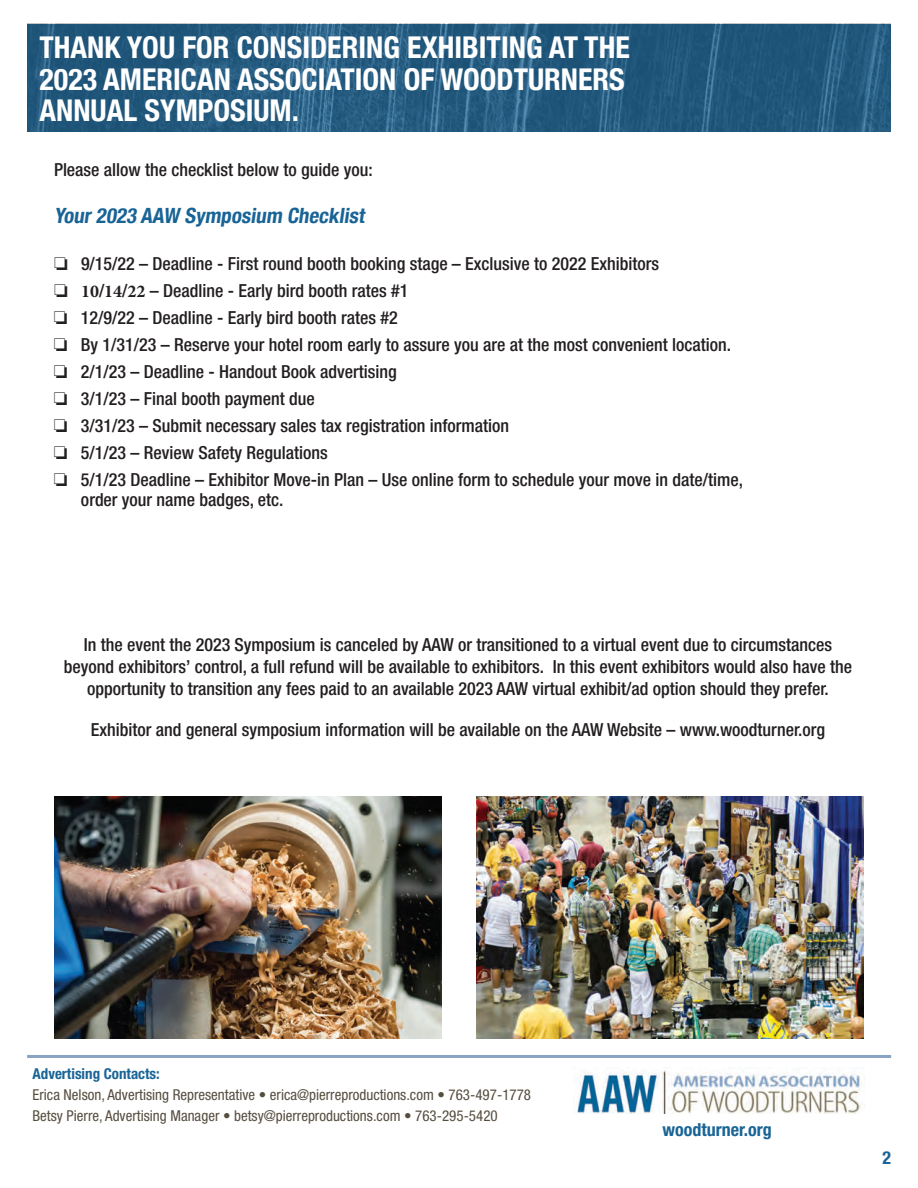
<style>
.page{position:relative;width:918px;height:1188px;background:#fff}
.page>*{position:absolute;margin:0;border:0;box-sizing:border-box;transform-origin:0 0}
.t1{font:700 condensed 30px/31.5px "Helvetica Neue";color:#fff}
.t2{font:700 condensed 21px "Helvetica Neue";color:#196496}
.t3{font:500 condensed 18px/21.6px "Helvetica Neue";color:#231f20}
.t4{font:700 condensed 18px "Helvetica Neue";color:#196496}
.t5{font:700 condensed 18px "Helvetica Neue";color:#196496}
.t6{font:condensed 15px/21px "Helvetica Neue";color:#554d3f}
.t7{font:700 condensed 15px "Helvetica Neue";color:#196496}
.s1{font-family:"Minion Pro";font-weight:700;font-stretch:normal}
</style>
<div class="page">
<img style="left:27px;top:24px;width:864px;height:108px">
<img style="left:54px;top:796px;width:388px;height:243px">
<img style="left:476px;top:796px;width:387px;height:242px">
<img style="left:577px;top:1070px;width:288px;height:43px">
<hr style="left:27px;top:1055px;width:864px;height:3px;background:#89a3c3">
<h1 class="t1" style="left:40px;top:30px;width:592px">THANK YOU FOR CONSIDERING EXHIBITING AT THE<br>2023 AMERICAN ASSOCIATION OF WOODTURNERS<br>ANNUAL SYMPOSIUM.</h1>
<p class="t3" style="left:54px;top:159px;width:320px">Please allow the checklist below to guide you:</p>
<p class="t2" style="left:54px;top:198px;width:316px">Your2023 AAW Symposium Checklist</p>
<p class="t3" style="left:54px;top:252px;width:607px">□ 9/15/22 – Deadline - First round booth booking stage – Exclusive to 2022 Exhibitors</p>
<p class="t3" style="left:54px;top:279px;width:356px">□ <span class="s1">10</span>/<span class="s1">14</span>/<span class="s1">22</span> – Deadline - Early bird booth rates #1</p>
<p class="t3" style="left:54px;top:306px;width:345px">□ 12/9/22 – Deadline - Early bird booth rates #2</p>
<p class="t3" style="left:54px;top:333px;width:679px">□ By 1/31/23 – Reserve your hotel room early to assure you are at the most convenient location.</p>
<p class="t3" style="left:54px;top:360px;width:344px">□ 2/1/23 – Deadline - Handout Book advertising</p>
<p class="t3" style="left:54px;top:387px;width:262px">□ 3/1/23 – Final booth payment due</p>
<p class="t3" style="left:54px;top:414px;width:457px">□ 3/31/23 – Submit necessary sales tax registration information</p>
<p class="t3" style="left:54px;top:441px;width:275px">□ 5/1/23 – Review Safety Regulations</p>
<p class="t3" style="left:81px;top:469px;width:664px;line-height:20.5px;text-indent:-27px">□ 5/1/23 Deadline – Exhibitor Move-in Plan – Use online form to schedule your move in date/time, order your name badges, etc.</p>
<p class="t3" style="left:64px;top:634px;width:790px;text-align:center">In the event the 2023 Symposium is canceled by AAW or transitioned to a virtual event due to circumstances beyond exhibitors’ control, a full refund will be available to exhibitors. In this event exhibitors would also have the opportunity to transition any fees paid to an available 2023 AAW virtual exhibit/ad option should they prefer.</p>
<p class="t3" style="left:91px;top:718px;width:736px">Exhibitor and general symposium information will be available on the AAW Website – www.woodturner.org</p>
<p class="t7" style="left:33px;top:1065px;width:129px">Advertising Contacts:</p>
<p class="t6" style="left:33px;top:1085px;width:500px">Erica Nelson, Advertising Representative • erica@pierreproductions.com • 763-497-1778<br>Betsy Pierre, Advertising Manager • betsy@pierreproductions.com • 763-295-5420</p>
<p class="t4" style="left:663px;top:1118px;width:111px">woodturner.org</p>
<p class="t5" style="left:882px;top:1142px;width:10px">2</p>
</div>
